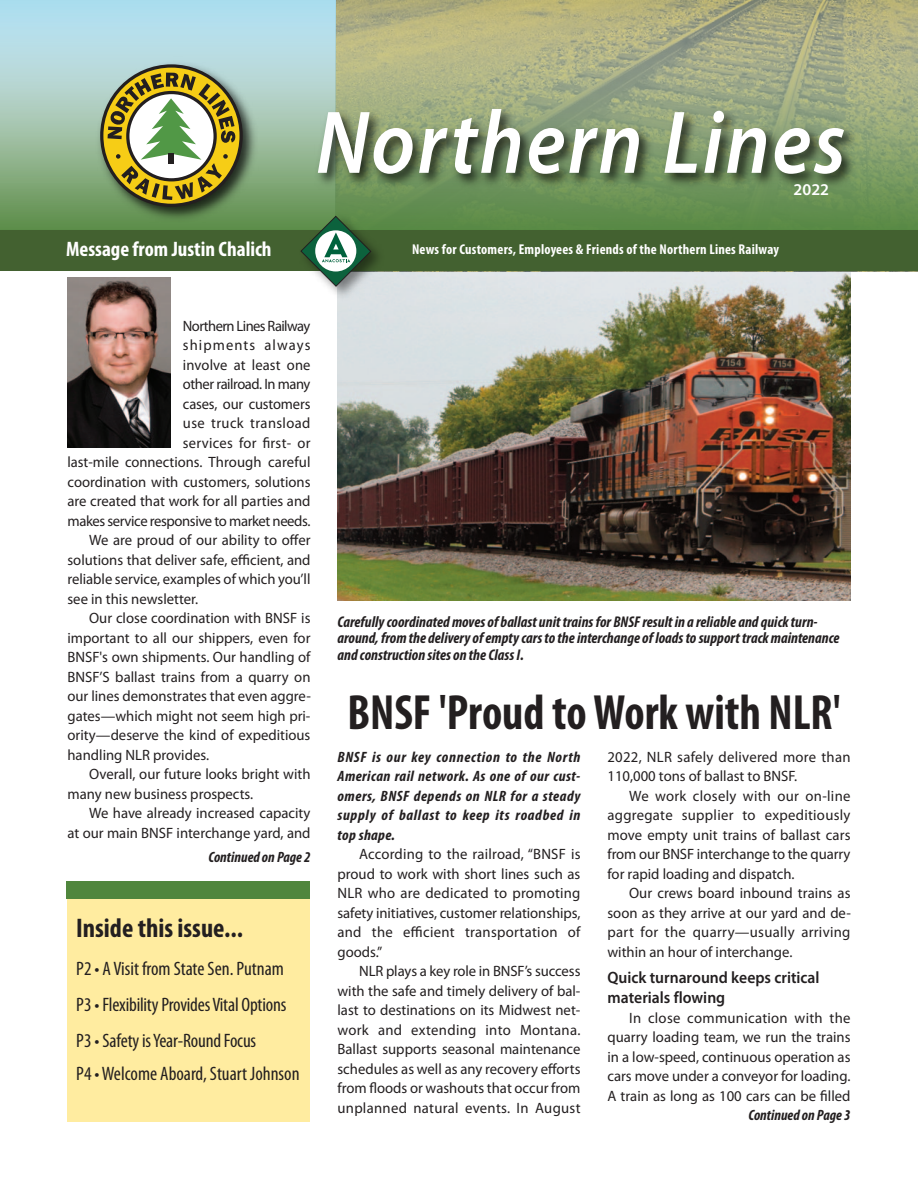
<style>
.page{position:relative;width:918px;height:1188px;background:#fff}
.page>*{position:absolute;margin:0;border:0;box-sizing:border-box;transform-origin:0 0}
.t1{font:italic 600 90px "Myriad Pro";letter-spacing:.03em;color:#fff;scale:.9 1}
.t2{font:700 condensed 49.8px "Myriad Pro";color:#231f20;scale:.94 1}
.t3{font:700 condensed 27px "Myriad Pro";color:#231f20}
.t4{font:700 condensed 21px "Myriad Pro";color:#fff}
.t5{font:condensed 19.5px "Myriad Pro";letter-spacing:-.01em;color:#231f20}
.t6{font:16.5px/19.8px "Skia";color:#231f20;scale:.95 1}
.t7{font:16.5px "Skia";color:#fff}
.t8{font:italic 700 condensed 15.6px/16.5px "Myriad Pro";color:#231f20}
.t9{font:15px/19.5px "Myriad Pro";color:#231f20;text-align:justify}
.t10{font:italic 700 condensed 15px/19.5px "Myriad Pro";letter-spacing:.03em;color:#231f20;text-align:justify;scale:1.05 1}
.t11{font:italic 700 condensed 15px "Myriad Pro";color:#231f20}
.t12{font:700 condensed 14.25px "Myriad Pro";letter-spacing:.015em;color:#fff}
</style>
<div class="page">
<img style="left:338px;top:271px;width:512px;height:329px">
<svg style="left:0;top:4px;width:918px;height:227px;background:#aabca0"></svg>
<div style="left:0;top:231px;width:325px;height:40px;background:#436130"></div>
<div style="left:67px;top:899px;width:243px;height:223px;background:#ffeca0"></div>
<div style="left:325px;top:231px;width:593px;height:40px;background:#436130"></div>
<img style="left:86px;top:50px;width:183px;height:181px">
<svg style="left:100px;top:64px;width:144px;height:143px"></svg>
<img style="left:262px;top:75px;width:649px;height:156px">
<div style="left:67px;top:881px;width:243px;height:18px;background:#50863d"></div>
<img style="left:68px;top:277px;width:103px;height:171px">
<img style="left:291px;top:209px;width:102px;height:96px">
<svg style="left:300px;top:216px;width:71px;height:71px"></svg>
<p class="t4" style="left:66px;top:242px;width:207px">Message from Justin Chalich</p>
<p class="t1" style="left:316px;top:89px;width:590px">Northern Lines</p>
<p class="t7" style="left:794px;top:183px;width:37px">2022</p>
<p class="t12" style="left:412px;top:245px;width:368px">News for Customers, Employees &amp; Friends of the Northern Lines Railway</p>
<p class="t9" style="left:67px;top:317px;width:245px;text-align:right">Northern Lines Railway<br>shipments always<br>involve at least one<br>other railroad. In many<br>cases, our customers<br>use truck transload<br>services for first- or<br>last-mile connections. Through careful coordination with customers, solutions are created that work for all parties and makes service responsive to market needs.</p>
<p class="t9" style="left:68px;top:532px;width:245px;text-indent:22px">We are proud of our ability to offer solutions that deliver safe, efficient, and reliable service, examples of which you’ll see in this newsletter.</p>
<p class="t9" style="left:68px;top:610px;width:245px;text-indent:22px">Our close coordination with BNSF is important to all our shippers, even for BNSF's own shipments. Our handling of BNSF’S ballast trains from a quarry on our lines demonstrates that even aggre&shy;gates—which might not seem high pri&shy;ority—deserve the kind of expeditious handling NLR provides.</p>
<p class="t9" style="left:68px;top:766px;width:245px;text-indent:22px">Overall, our future looks bright with many new business prospects.</p>
<p class="t9" style="left:68px;top:805px;width:245px;text-align:right">We have already increased capacity<br>at our main BNSF interchange yard, and</p>
<p class="t11" style="left:208px;top:851px;width:104px">Continued on Page 2</p>
<p class="t3" style="left:76px;top:919px;width:168px">Inside this issue...</p>
<p class="t5" style="left:76px;top:957px;width:209px">P2 • A Visit from State Sen. Putnam</p>
<p class="t5" style="left:76px;top:993px;width:212px">P3 • Flexibility Provides Vital Options</p>
<p class="t5" style="left:76px;top:1029px;width:181px">P3 • Safety is Year-Round Focus</p>
<p class="t5" style="left:76px;top:1062px;width:225px">P4 • Welcome Aboard, Stuart Johnson</p>
<p class="t8" style="left:338px;top:615px;width:504px">Carefully coordinated moves of ballast unit trains for BNSF result in a reliable and quick turn&shy;around, from the delivery of empty cars to the interchange of loads to support track maintenance and construction sites on the Class I.</p>
<p class="t2" style="left:347px;top:695px;width:526px">BNSF 'Proud to Work with NLR'</p>
<p class="t10" style="left:337px;top:748px;width:233px">BNSF is our key connection to the North American rail network. As one of our cust&shy;omers, BNSF depends on NLR for a steady supply of ballast to keep its roadbed in top shape.</p>
<p class="t9" style="left:338px;top:846px;width:245px;text-indent:22px">According to the railroad, “BNSF is proud to work with short lines such as NLR who are dedicated to promoting safety initiatives, customer relationships, and the efficient transportation of goods.”</p>
<p class="t9" style="left:338px;top:963px;width:245px;text-indent:22px">NLR plays a key role in BNSF’s success with the safe and timely delivery of bal&shy;last to destinations on its Midwest net&shy;work and extending into Montana.<br>Ballast supports seasonal maintenance schedules as well as any recovery efforts from floods or washouts that occur from unplanned natural events. In August</p>
<p class="t9" style="left:608px;top:748px;width:245px">2022, NLR safely delivered more than<br>110,000 tons of ballast to BNSF.</p>
<p class="t9" style="left:608px;top:787px;width:245px;text-indent:22px">We work closely with our on-line aggregate supplier to expeditiously move empty unit trains of ballast cars from our BNSF interchange to the quarry for rapid loading and dispatch.</p>
<p class="t9" style="left:608px;top:885px;width:245px;text-indent:22px">Our crews board inbound trains as soon as they arrive at our yard and de&shy;part for the quarry—usually arriving within an hour of interchange.</p>
<p class="t6" style="left:608px;top:969px;width:225px">Quick turnaround keeps critical materials flowing</p>
<p class="t9" style="left:608px;top:1009px;width:245px;text-indent:22px">In close communication with the quarry loading team, we run the trains in a low-speed, continuous operation as cars move under a conveyor for loading.<br>A train as long as 100 cars can be filled</p>
<p class="t11" style="left:748px;top:1110px;width:104px">Continued on Page 3</p>
</div>
